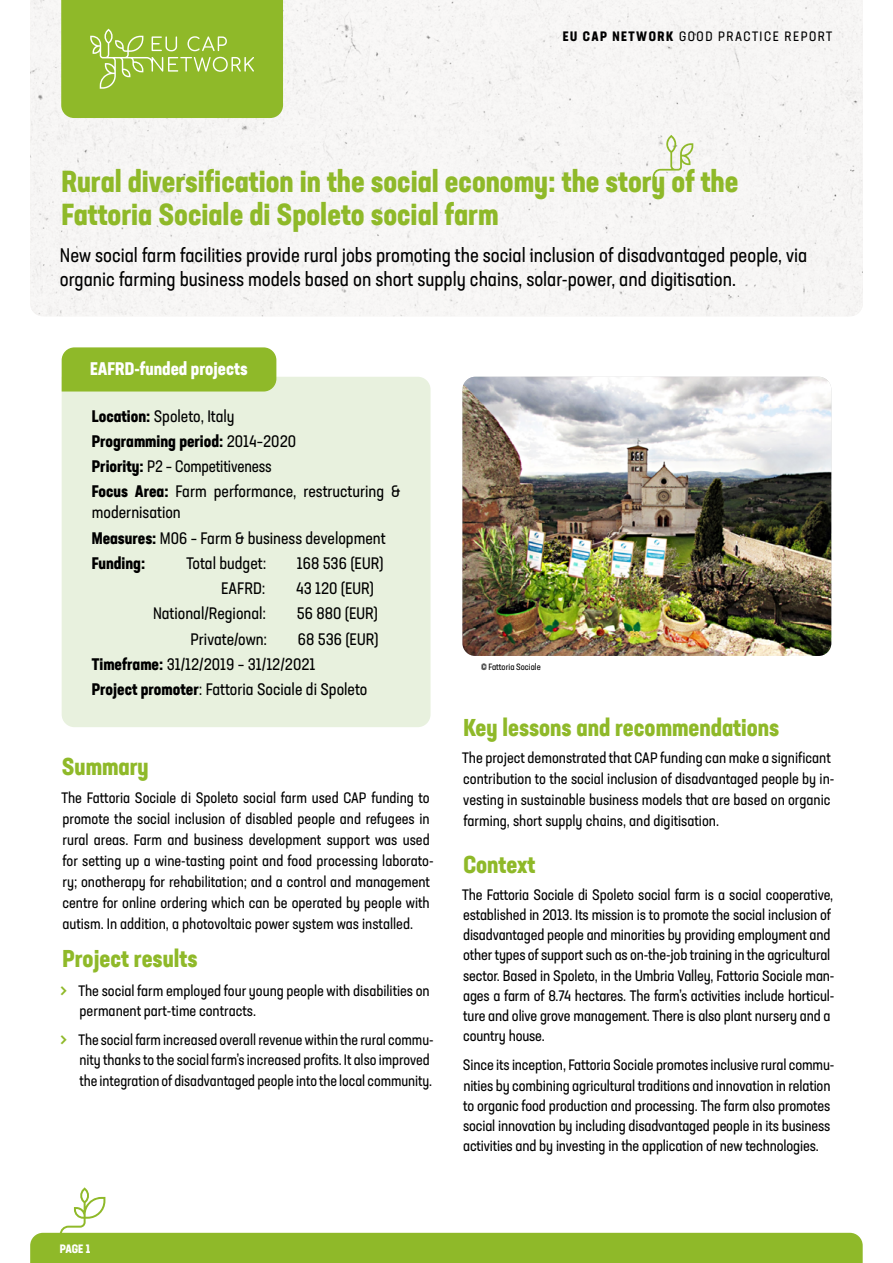
<style>
.page{position:relative;width:893px;height:1263px;background:#fff}
.page>*{position:absolute;margin:0;border:0;box-sizing:border-box;transform-origin:0 0}
.t1{font:700 condensed 30px/33px "Neusa Next Std";color:#8fb929}
.t2{font:700 condensed 24px "Neusa Next Std";color:#8fb929}
.t3{font:condensed 19.5px/24px "Neusa Next Std";color:#000}
.t4{font:700 condensed 18px "Neusa Next Std";color:#fff}
.t5{font:condensed 16.5px/25.2px "Neusa Next Std";color:#000}
.t6{font:condensed 15px/20.2px "Neusa Next Std";letter-spacing:-.005em;color:#000}
.t7{font:condensed 13.5px "Neusa Next Std";letter-spacing:.11em;color:#000}
.t8{font:700 condensed 12px "Neusa Next Std";color:#fff}
.t9{font:condensed 9px "Neusa Next Std";color:#000}
.s1{font-weight:700}
.s2{font-size:22.5px;color:#8fb929}
</style>
<div class="page">
<svg style="left:30px;top:1187px;width:833px;height:76px"></svg>
<div style="left:30px;top:0;width:833px;height:316px;background:#f7f6f5"></div>
<svg style="left:61px;top:0;width:222px;height:118px;background:#94bc34"></svg>
<div style="left:62px;top:377px;width:369px;height:350px;background:#e8f1de"></div>
<div style="left:62px;top:347px;width:214px;height:44px;background:#8fb929"></div>
<img style="left:462px;top:377px;width:369px;height:279px">
<svg style="left:653px;top:135px;width:40px;height:50px"></svg>
<p class="t7" style="left:563px;top:27px;width:271px"><span class="s1">EU CAP NETWORK</span> GOOD PRACTICE REPORT</p>
<h1 class="t1" style="left:62px;top:165px;width:678px">Rural diversification in the social economy: the story of the<br>Fattoria Sociale di Spoleto social farm</h1>
<h3 class="t3" style="left:60px;top:243px;width:749px">New social farm facilities provide rural jobs promoting the social inclusion of disadvantaged people, via organic farming business models based on short supply chains, solar-power, and digitisation.</h3>
<p class="t4" style="left:90px;top:357px;width:159px">EAFRD-funded projects</p>
<p class="t5" style="left:92px;top:403px;width:310px"><span class="s1">Location:</span> Spoleto, Italy<br><span class="s1">Programming period:</span> 2014–2020<br><span class="s1">Priority:</span> P2 – Competitiveness<br><span class="s1">Focus Area:</span> Farm performance, restructuring &amp;</p>
<p class="t5" style="left:92px;top:500px;width:295px">modernisation<br><span class="s1">Measures:</span> M06 – Farm &amp; business development<br><span class="s1">Funding:</span></p>
<p class="t5" style="left:187px;top:550px;width:81px">Total budget:</p>
<p class="t5" style="left:297px;top:550px;width:88px">168 536 (EUR)</p>
<p class="t5" style="left:221px;top:575px;width:46px">EAFRD:</p>
<p class="t5" style="left:296px;top:575px;width:80px">43 120 (EUR)</p>
<p class="t5" style="left:153px;top:601px;width:115px">National/Regional:</p>
<p class="t5" style="left:297px;top:601px;width:83px">56 880 (EUR)</p>
<p class="t5" style="left:190px;top:626px;width:78px">Private/own:</p>
<p class="t5" style="left:92px;top:626px;width:288px;text-indent:206px">68 536 (EUR)<br><span class="s1">Timeframe:</span> 31/12/2019 – 31/12/2021<br><span class="s1">Project promoter</span>: Fattoria Sociale di Spoleto</p>
<h2 class="t2" style="left:62px;top:751px;width:88px">Summary</h2>
<p class="t6" style="left:61px;top:787px;width:374px;line-height:21px">The Fattoria Sociale di Spoleto social farm used CAP funding to promote the social inclusion of disabled people and refugees in rural areas. Farm and business development support was used for setting up a wine-tasting point and food processing laborato&shy;ry; onotherapy for rehabilitation; and a control and management centre for online ordering which can be operated by people with autism. In addition, a photovoltaic power system was installed.</p>
<h2 class="t2" style="left:63px;top:943px;width:136px">Project results</h2>
<p class="t6" style="left:80px;top:980px;width:352px;text-indent:-20px"><span class="s2">&gt;</span> The social farm employed four young people with disabilities on permanent part-time contracts.</p>
<p class="t6" style="left:80px;top:1029px;width:356px;text-indent:-20px"><span class="s2">&gt;</span> The social farm increased overall revenue within the rural commu&shy;nity thanks to the social farm’s increased profits. It also improved the integration of disadvantaged people into the local community.</p>
<p class="t9" style="left:481px;top:662px;width:61px">© Fattoria Sociale</p>
<h2 class="t2" style="left:463px;top:712px;width:317px">Key lessons and recommendations</h2>
<p class="t6" style="left:462px;top:747px;width:374px;line-height:21px">The project demonstrated that CAP funding can make a significant contribution to the social inclusion of disadvantaged people by in&shy;vesting in sustainable business models that are based on organic farming, short supply chains, and digitisation.</p>
<h2 class="t2" style="left:463px;top:849px;width:74px">Context</h2>
<p class="t6" style="left:462px;top:884px;width:374px">The Fattoria Sociale di Spoleto social farm is a social cooperative, established in 2013. Its mission is to promote the social inclusion of disadvantaged people and minorities by providing employment and other types of support such as on-the-job training in the agricultural sector. Based in Spoleto, in the Umbria Valley, Fattoria Sociale man&shy;ages a farm of 8.74 hectares. The farm’s activities include horticul&shy;ture and olive grove management. There is also plant nursery and a country house.</p>
<p class="t6" style="left:463px;top:1055px;width:373px">Since its inception, Fattoria Sociale promotes inclusive rural commu&shy;nities by combining agricultural traditions and innovation in relation to organic food production and processing. The farm also promotes social innovation by including disadvantaged people in its business activities and by investing in the application of new technologies.</p>
<p class="t8" style="left:60px;top:1241px;width:32px">PAGE 1</p>
</div>
